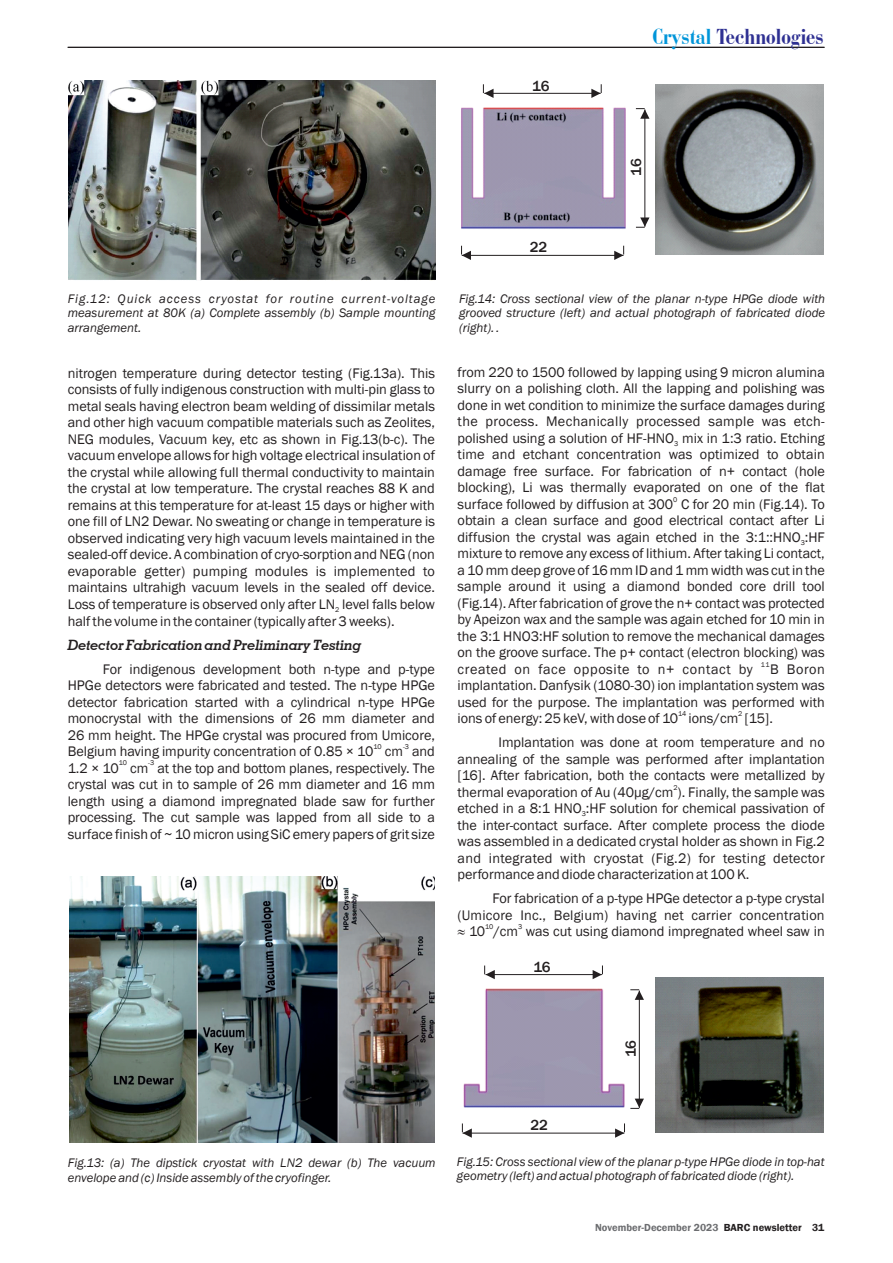
<style>
.page{position:relative;width:893px;height:1263px;background:#fff}
.page>*{position:absolute;margin:0;border:0;box-sizing:border-box;transform-origin:0 0}
.t1{font:700 condensed 22.5px "Bauer Bodoni BT";color:#2e3092}
.t2{font:500 15px "Franklin Gothic";letter-spacing:-.015em;color:#231f20}
.t3{font:14.25px/16.5px "Franklin Gothic";color:#231f20;text-align:justify}
.t4{font:italic 700 14.25px "Geometric Slab 703 BT";color:#231f20}
.t5{font:italic 12.75px/14.4px "Franklin Gothic";color:#231f20;text-align:justify}
.t6{font:600 10.5px "Franklin Gothic";color:#6c6d70}
.t7{font:7.2px "Franklin Gothic";letter-spacing:-.035em;color:#231f20}
.s1{color:#0095d9}
.s2{color:#231f20}
</style>
<div class="page">
<img style="left:68px;top:81px;width:367px;height:199px">
<img style="left:69px;top:877px;width:366px;height:265px">
<img style="left:656px;top:85px;width:168px;height:169px">
<img style="left:461px;top:107px;width:165px;height:122px">
<hr style="left:484px;top:93px;width:117px;height:1px;background:#231f20">
<hr style="left:645px;top:109px;width:1px;height:118px;background:#231f20">
<hr style="left:462px;top:255px;width:161px;height:1px;background:#231f20">
<svg style="left:483px;top:84px;width:11px;height:14px"></svg>
<svg style="left:461px;top:246px;width:10px;height:14px"></svg>
<svg style="left:636px;top:217px;width:13px;height:11px"></svg>
<svg style="left:591px;top:84px;width:11px;height:14px"></svg>
<svg style="left:614px;top:246px;width:10px;height:14px"></svg>
<svg style="left:636px;top:108px;width:13px;height:11px"></svg>
<img style="left:656px;top:978px;width:167px;height:154px">
<hr style="left:486px;top:974px;width:116px;height:1px;background:#231f20">
<svg style="left:484px;top:965px;width:11px;height:14px"></svg>
<svg style="left:593px;top:965px;width:10px;height:14px"></svg>
<hr style="left:463px;top:1133px;width:161px;height:1px;background:#231f20">
<svg style="left:462px;top:1123px;width:10px;height:15px"></svg>
<svg style="left:615px;top:1123px;width:10px;height:15px"></svg>
<img style="left:463px;top:988px;width:162px;height:120px">
<hr style="left:639px;top:990px;width:1px;height:118px;background:#231f20">
<svg style="left:630px;top:1098px;width:14px;height:11px"></svg>
<svg style="left:630px;top:989px;width:14px;height:11px"></svg>
<svg style="left:67px;top:47px;width:758px;height:1px"></svg>
<p class="t2" style="left:532px;top:80px;width:19px">16</p>
<h1 class="t1" style="left:652px;top:27px;width:173px"><span class="s1">Crystal</span> Technologies</h1>
<p class="t2" style="left:631px;top:176px;width:19px;rotate:-90deg">16</p>
<p class="t5" style="left:68px;top:292px;width:369px">Fig.12: Quick access cryostat for routine current-voltage measurement at 80K (a) Complete assembly (b) Sample mounting arrangement.</p>
<p class="t3" style="left:68px;top:366px;width:369px">nitrogen temperature during detector testing (Fig.13a). This consists of fully indigenous construction with multi-pin glass to metal seals having electron beam welding of dissimilar metals and other high vacuum compatible materials such as Zeolites, NEG modules, Vacuum key, etc as shown in Fig.13(b-c). The vacuum envelope allows for high voltage electrical insulation of the crystal while allowing full thermal conductivity to maintain the crystal at low temperature. The crystal reaches 88 K and remains at this temperature for at-least 15 days or higher with one fill of LN2 Dewar. No sweating or change in temperature is observed indicating very high vacuum levels maintained in the sealed-off device. A combination of cryo-sorption and NEG (non evaporable getter) pumping modules is implemented to maintains ultrahigh vacuum levels in the sealed off device.<br>Loss of temperature is observed only after LN level falls below</p>
<p class="t7" style="left:335px;top:607px;width:6px">2</p>
<p class="t3" style="left:68px;top:614px;width:328px">half the volume in the container (typically after 3 weeks).</p>
<p class="t4" style="left:68px;top:639px;width:295px">Detector Fabrication and Preliminary Testing</p>
<p class="t3" style="left:68px;top:662px;width:369px;text-indent:35px">For indigenous development both n-type and p-type HPGe detectors were fabricated and tested. The n-type HPGe detector fabrication started with a cylindrical n-type HPGe monocrystal with the dimensions of 26 mm diameter and 26 mm height. The HPGe crystal was procured from Umicore,</p>
<p class="t7" style="left:374px;top:744px;width:10px">10</p>
<p class="t7" style="left:403px;top:744px;width:7px">-3</p>
<p class="t3" style="left:68px;top:744px;width:369px">Belgium having impurity concentration of 0.85 × 10 cm and</p>
<p class="t7" style="left:119px;top:760px;width:10px">10</p>
<p class="t7" style="left:148px;top:760px;width:7px">-3</p>
<p class="t3" style="left:68px;top:761px;width:369px">1.2 × 10 cm at the top and bottom planes, respectively. The crystal was cut in to sample of 26 mm diameter and 16 mm length using a diamond impregnated blade saw for further processing. The cut sample was lapped from all side to a surface finish of ~ 10 micron using SiC emery papers of grit size</p>
<p class="t2" style="left:530px;top:242px;width:19px">22</p>
<p class="t5" style="left:459px;top:292px;width:368px">Fig.14: Cross sectional view of the planar n-type HPGe diode with grooved structure (left) and actual photograph of fabricated diode (right). .</p>
<p class="t3" style="left:458px;top:365px;width:369px">from 220 to 1500 followed by lapping using 9 micron alumina slurry on a polishing cloth. All the lapping and polishing was done in wet condition to minimize the surface damages during the process. Mechanically processed sample was etch&shy;polished using a solution of HF-HNO mix in 1:3 ratio. Etching</p>
<p class="t7" style="left:674px;top:440px;width:6px">3</p>
<p class="t3" style="left:458px;top:447px;width:369px">time and etchant concentration was optimized to obtain damage free surface. For fabrication of n+ contact (hole blocking), Li was thermally evaporated on one of the flat</p>
<p class="t7" style="left:673px;top:496px;width:6px">0</p>
<p class="t3" style="left:458px;top:497px;width:369px">surface followed by diffusion at 300 C for 20 min (Fig.14). To obtain a clean surface and good electrical contact after Li diffusion the crystal was again etched in the 3:1::HNO :HF</p>
<p class="t7" style="left:801px;top:539px;width:6px">3</p>
<p class="t3" style="left:458px;top:546px;width:369px">mixture to remove any excess of lithium. After taking Li contact, a 10 mm deep grove of 16 mm ID and 1 mm width was cut in the sample around it using a diamond bonded core drill tool (Fig.14). After fabrication of grove the n+ contact was protected by Apeizon wax and the sample was again etched for 10 min in the 3:1 HNO3:HF solution to remove the mechanical damages on the groove surface. The p+ contact (electron blocking) was</p>
<p class="t7" style="left:761px;top:661px;width:10px">11</p>
<p class="t3" style="left:458px;top:662px;width:369px">created on face opposite to n+ contact by B Boron implantation. Danfysik (1080-30) ion implantation system was used for the purpose. The implantation was performed with</p>
<p class="t7" style="left:678px;top:711px;width:10px">14</p>
<p class="t7" style="left:738px;top:711px;width:6px">2</p>
<p class="t3" style="left:499px;top:708px;width:328px;line-height:24px;text-indent:-41px">ions of energy: 25 keV, with dose of 10 ions/cm [15].<br>Implantation was done at room temperature and no</p>
<p class="t3" style="left:457px;top:752px;width:369px">annealing of the sample was performed after implantation [16]. After fabrication, both the contacts were metallized by</p>
<p class="t7" style="left:673px;top:784px;width:6px">2</p>
<p class="t3" style="left:457px;top:785px;width:369px">thermal evaporation of Au (40µg/cm ). Finally, the sample was etched in a 8:1 HNO :HF solution for chemical passivation of</p>
<p class="t7" style="left:582px;top:811px;width:6px">3</p>
<p class="t3" style="left:457px;top:818px;width:369px">the inter-contact surface. After complete process the diode was assembled in a dedicated crystal holder as shown in Fig.2 and integrated with cryostat (Fig.2) for testing detector performance and diode characterization at 100 K.</p>
<p class="t3" style="left:457px;top:891px;width:369px;text-align:right">For fabrication of a p-type HPGe detector a p-type crystal (Umicore Inc., Belgium) having net carrier concentration</p>
<p class="t7" style="left:485px;top:924px;width:10px">10</p>
<p class="t7" style="left:518px;top:924px;width:6px">3</p>
<p class="t3" style="left:457px;top:924px;width:369px">≈ 10 /cm was cut using diamond impregnated wheel saw in</p>
<p class="t2" style="left:533px;top:962px;width:19px">16</p>
<p class="t2" style="left:625px;top:1057px;width:19px;rotate:-90deg">16</p>
<p class="t5" style="left:68px;top:1157px;width:369px">Fig.13: (a) The dipstick cryostat with LN2 dewar (b) The vacuum envelope and (c) Inside assembly of the cryofinger.</p>
<p class="t2" style="left:530px;top:1119px;width:19px">22</p>
<p class="t5" style="left:457px;top:1155px;width:369px">Fig.15: Cross sectional view of the planar p-type HPGe diode in top-hat geometry (left) and actual photograph of fabricated diode (right).</p>
<p class="t6" style="left:595px;top:1223px;width:231px">November-December 2023 <span class="s2">BARC newsletter 31</span></p>
</div>
